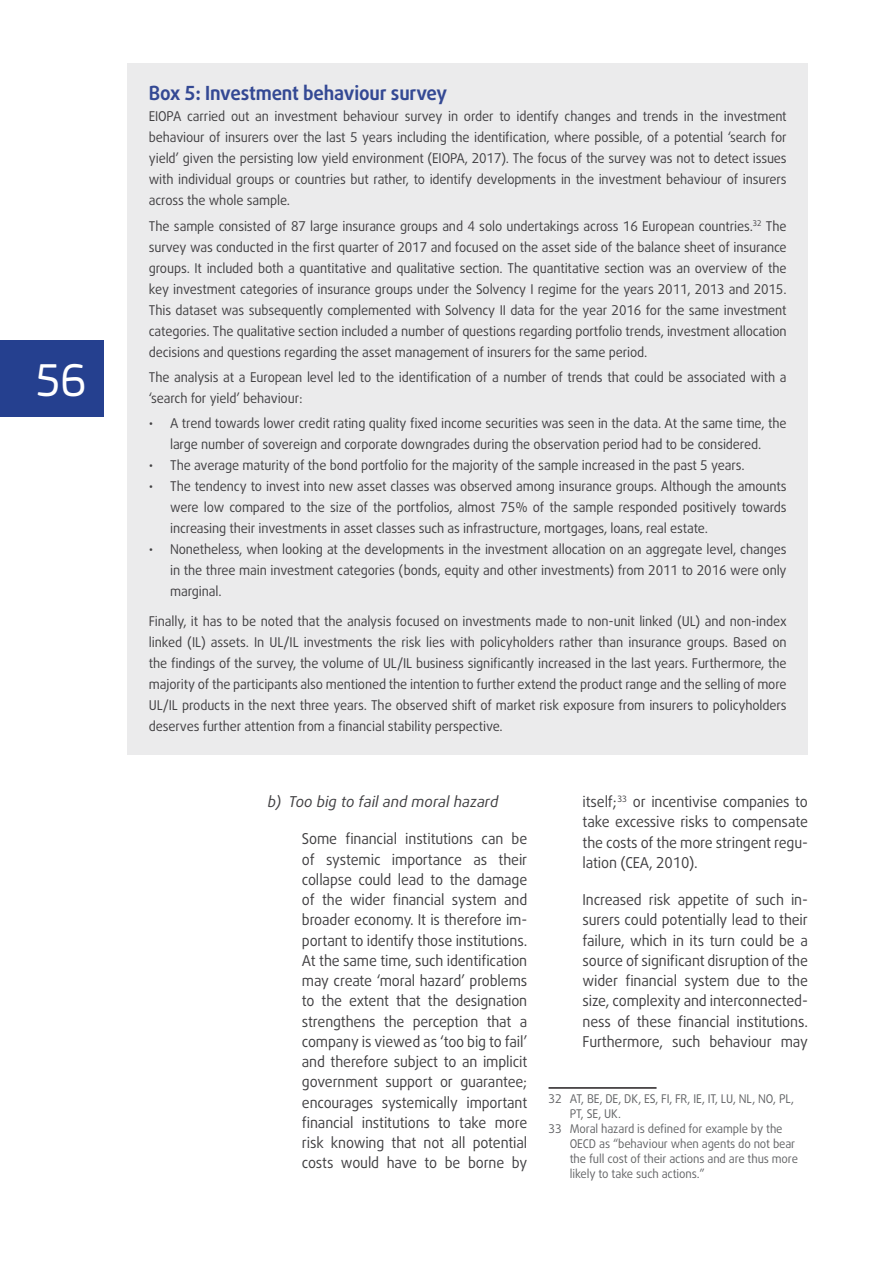
<style>
.page{position:relative;width:893px;height:1263px;background:#fff}
.page>*{position:absolute;margin:0;border:0;box-sizing:border-box;transform-origin:0 0}
.t1{font:48px "EC Square Sans Pro";color:#fff;scale:.95 1}
.Box_Title{font:700 19.5px "Daxline Pro";letter-spacing:-.01em;color:#344994;scale:.95 1}
.Main_text_number{font:15px/20.2px "Daxline Pro";letter-spacing:-.01em;color:#414042;text-align:justify;scale:.95 1}
.Main_text{font:italic 15px "Daxline Pro";color:#414042}
.Box_inside_main{font:13.5px/21px "Daxline Pro";letter-spacing:-.01em;color:#414042;text-align:justify;scale:.95 1}
.Box_inside_main_spac{font:13.5px/21px "Daxline Pro";letter-spacing:-.01em;color:#414042;text-align:justify;scale:.95 1}
.Footnote{font:12px/15px "Daxline Pro";letter-spacing:-.01em;color:#636466;scale:.95 1}
</style>
<div class="page">
<div style="left:0;top:340px;width:104px;height:77px;background:#25408f"></div>
<div style="left:128px;top:64px;width:680px;height:49px;background:#ebebec"></div>
<div style="left:128px;top:111px;width:680px;height:119px;background:#ebebec"></div>
<div style="left:128px;top:220px;width:680px;height:161px;background:#ebebec"></div>
<div style="left:128px;top:371px;width:680px;height:56px;background:#ebebec"></div>
<div style="left:128px;top:405px;width:680px;height:56px;background:#ebebec"></div>
<div style="left:128px;top:447px;width:680px;height:35px;background:#ebebec"></div>
<div style="left:128px;top:468px;width:680px;height:77px;background:#ebebec"></div>
<div style="left:128px;top:531px;width:680px;height:77px;background:#ebebec"></div>
<div style="left:128px;top:598px;width:680px;height:157px;background:#ebebec"></div>
<hr style="left:549px;top:1087px;width:108px;height:2px;background:#231f20">
<h1 class="t1" style="left:35px;top:353px;width:55px">56</h1>
<p class="Box_Title" style="left:149px;top:80px;width:316px">Box 5: Investment behaviour survey</p>
<p class="Box_inside_main" style="left:149px;top:106px;width:673px">EIOPA carried out an investment behaviour survey in order to identify changes and trends in the investment behaviour of insurers over the last 5 years including the identification, where possible, of a potential ‘search for yield’ given the persisting low yield environment (EIOPA, 2017). The focus of the survey was not to detect issues with individual groups or countries but rather, to identify developments in the investment behaviour of insurers across the whole sample.</p>
<p class="Box_inside_main" style="left:149px;top:215px;width:673px">The sample consisted of 87 large insurance groups and 4 solo undertakings across 16 European countries.<sup>32</sup> The survey was conducted in the first quarter of 2017 and focused on the asset side of the balance sheet of insurance groups. It included both a quantitative and qualitative section. The quantitative section was an overview of the key investment categories of insurance groups under the Solvency I regime for the years 2011, 2013 and 2015.<br>This dataset was subsequently complemented with Solvency II data for the year 2016 for the same investment categories. The qualitative section included a number of questions regarding portfolio trends, investment allocation decisions and questions regarding the asset management of insurers for the same period.</p>
<p class="Box_inside_main" style="left:149px;top:367px;width:673px">The analysis at a European level led to the identification of a number of trends that could be associated with a ‘search for yield’ behaviour:</p>
<p class="Box_inside_main" style="left:149px;top:413px;width:673px;text-align:center">• A trend towards lower credit rating quality fixed income securities was seen in the data. At the same time, the large number of sovereign and corporate downgrades during the observation period had to be considered.</p>
<p class="Box_inside_main" style="left:149px;top:455px;width:629px">• The average maturity of the bond portfolio for the majority of the sample increased in the past 5 years.</p>
<p class="Box_inside_main" style="left:170px;top:476px;width:651px;text-indent:-21px">• The tendency to invest into new asset classes was observed among insurance groups. Although the amounts were low compared to the size of the portfolios, almost 75% of the sample responded positively towards increasing their investments in asset classes such as infrastructure, mortgages, loans, real estate.</p>
<p class="Box_inside_main" style="left:170px;top:539px;width:651px;text-indent:-21px">• Nonetheless, when looking at the developments in the investment allocation on an aggregate level, changes in the three main investment categories (bonds, equity and other investments) from 2011 to 2016 were only marginal.</p>
<p class="Box_inside_main_spac" style="left:149px;top:610px;width:673px">Finally, it has to be noted that the analysis focused on investments made to non-unit linked (UL) and non-index linked (IL) assets. In UL/IL investments the risk lies with policyholders rather than insurance groups. Based on the findings of the survey, the volume of UL/IL business significantly increased in the last years. Furthermore, the majority of the participants also mentioned the intention to further extend the product range and the selling of more UL/IL products in the next three years. The observed shift of market risk exposure from insurers to policyholders deserves further attention from a financial stability perspective.</p>
<p class="Main_text" style="left:268px;top:792px;width:232px">b) Too big to fail and moral hazard</p>
<p class="Main_text_number" style="left:302px;top:829px;width:239px">Some financial institutions can be of systemic importance as their collapse could lead to the damage of the wider financial system and broader economy. It is therefore im&shy;portant to identify those institutions.<br>At the same time, such identification may create ‘moral hazard’ problems to the extent that the designation strengthens the perception that a company is viewed as ‘too big to fail’ and therefore subject to an implicit government support or guarantee; encourages systemically important financial institutions to take more risk knowing that not all potential costs would have to be borne by</p>
<p class="Main_text_number" style="left:583px;top:791px;width:239px">itself;<sup>33</sup> or incentivise companies to take excessive risks to compensate the costs of the more stringent regu&shy;lation (CEA, 2010).</p>
<p class="Main_text_number" style="left:583px;top:889px;width:239px">Increased risk appetite of such in&shy;surers could potentially lead to their failure, which in its turn could be a source of significant disruption of the wider financial system due to the size, complexity and interconnected&shy;ness of these financial institutions.<br>Furthermore, such behaviour may</p>
<p class="Footnote" style="left:570px;top:1091px;width:238px;text-indent:-21px">32 AT, BE, DE, DK, ES, FI, FR, IE, IT, LU, NL, NO, PL,<br>PT, SE, UK.</p>
<p class="Footnote" style="left:570px;top:1121px;width:242px;text-indent:-21px">33 Moral hazard is defined for example by the OECD as “behaviour when agents do not bear the full cost of their actions and are thus more likely to take such actions.”</p>
</div>
